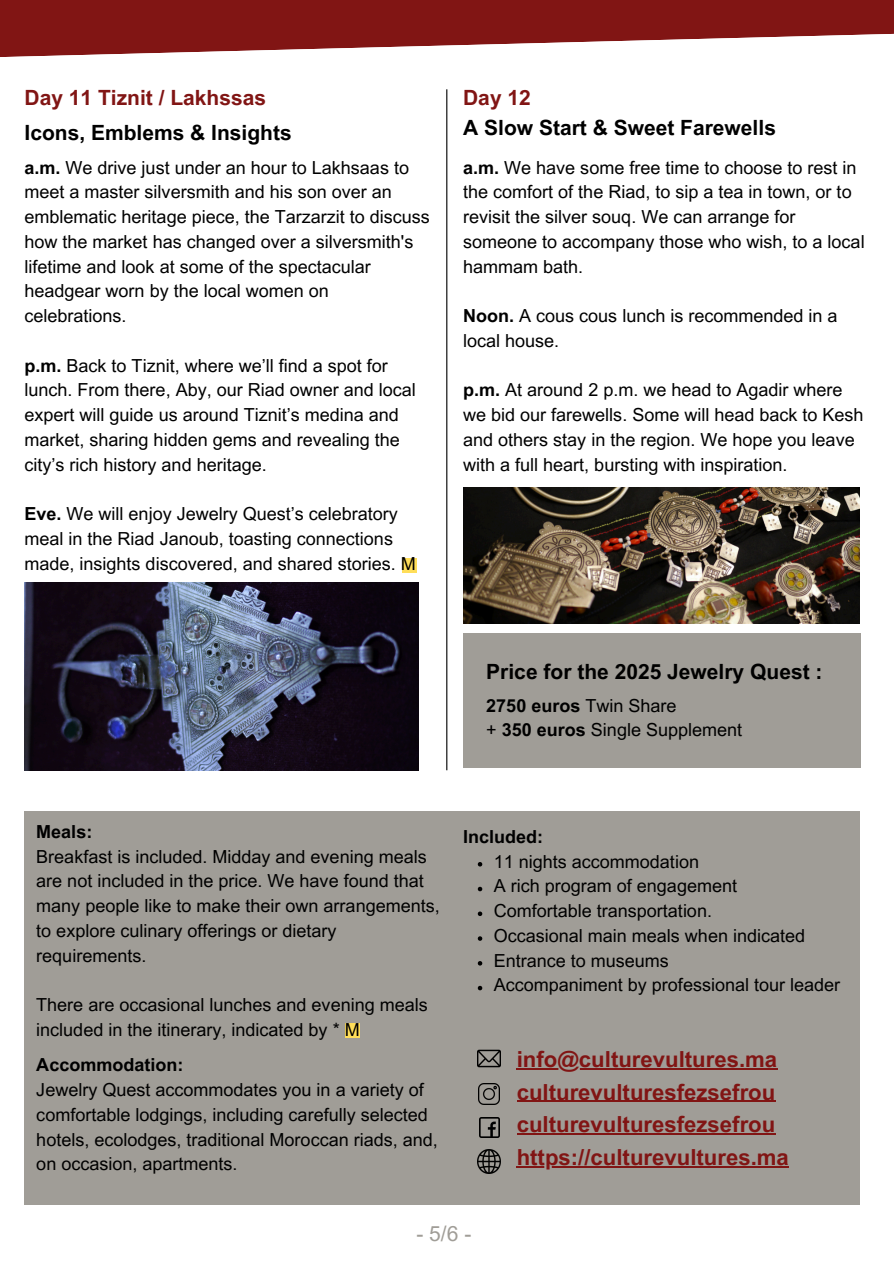
<style>
.page{position:relative;width:894px;height:1264px;background:#fff}
.page>*{position:absolute;margin:0;border:0;box-sizing:border-box;transform-origin:0 0}
.t1{font:700 22.2px/32.7px "Arial MT Pro";color:#811514}
.t2{font:700 21px "Arial MT Pro";color:#000}
.t3{font:700 21px "Arial MT Pro";color:#811514}
.t4{font:21px "Arial MT Pro";color:#a09d97}
.t5{font:18px/24.8px "Arial MT Pro";color:#000}
.t6{font:700 18px "Arial MT Pro";color:#000}
.s1{font-weight:700}
</style>
<div class="page">
<div style="left:25px;top:811px;width:834px;height:393px;background:#a09d97"></div>
<div style="left:402px;top:557px;width:14px;height:15px;background:#ffde59"></div>
<svg style="left:0;top:0;width:893px;height:57px;fill:#811514"></svg>
<img style="left:24px;top:582px;width:394px;height:188px">
<hr style="left:446px;top:89px;width:1px;height:681px;background:#000">
<div style="left:345px;top:1023px;width:14px;height:14px;background:#ffde59"></div>
<img style="left:477px;top:1149px;width:23px;height:24px">
<img style="left:477px;top:1049px;width:24px;height:19px">
<img style="left:479px;top:1117px;width:20px;height:20px">
<img style="left:478px;top:1083px;width:21px;height:21px">
<div style="left:463px;top:633px;width:396px;height:135px;background:#a09d97"></div>
<img style="left:463px;top:487px;width:396px;height:137px">
<hr style="left:522px;top:1068px;width:255px;height:1px;background:#811514">
<hr style="left:516px;top:1100px;width:259px;height:1px;background:#811514">
<hr style="left:516px;top:1133px;width:259px;height:1px;background:#811514">
<hr style="left:516px;top:1166px;width:272px;height:1px;background:#811514">
<svg style="left:477px;top:862px;width:5px;height:4px"></svg>
<svg style="left:477px;top:886px;width:5px;height:5px"></svg>
<svg style="left:477px;top:911px;width:5px;height:5px"></svg>
<svg style="left:477px;top:936px;width:5px;height:4px"></svg>
<svg style="left:477px;top:961px;width:5px;height:4px"></svg>
<svg style="left:477px;top:985px;width:5px;height:5px"></svg>
<h1 class="t3" style="left:24px;top:90px;width:243px">Day 11 Tiznit / Lakhssas</h1>
<p class="t2" style="left:24px;top:125px;width:269px">Icons, Emblems &amp; Insights</p>
<h1 class="t5" style="left:24px;top:157px;width:407px"><span class="s1">a.m.</span> We drive just under an hour to Lakhsaas to meet a master silversmith and his son over an emblematic heritage piece, the Tarzarzit to discuss how the market has changed over a silversmith's lifetime and look at some of the spectacular headgear worn by the local women on celebrations.</h1>
<p class="t5" style="left:24px;top:355px;width:393px"><span class="s1">p.m.</span> Back to Tiznit, where we’ll find a spot for lunch. From there, Aby, our Riad owner and local expert will guide us around Tiznit’s medina and market, sharing hidden gems and revealing the city’s rich history and heritage.</p>
<p class="t5" style="left:24px;top:503px;width:393px"><span class="s1">Eve.</span> We will enjoy Jewelry Quest’s celebratory meal in the Riad Janoub, toasting connections made, insights discovered, and shared stories. M</p>
<p class="t3" style="left:463px;top:90px;width:69px">Day 12</p>
<p class="t2" style="left:463px;top:120px;width:314px">A Slow Start &amp; Sweet Farewells</p>
<p class="t5" style="left:463px;top:157px;width:403px"><span class="s1">a.m.</span> We have some free time to choose to rest in the comfort of the Riad, to sip a tea in town, or to revisit the silver souq. We can arrange for someone to accompany those who wish, to a local hammam bath.</p>
<p class="t5" style="left:463px;top:305px;width:376px"><span class="s1">Noon.</span> A cous cous lunch is recommended in a local house.</p>
<h2 class="t5" style="left:463px;top:380px;width:402px"><span class="s1">p.m.</span> At around 2 p.m. we head to Agadir where we bid our farewells. Some will head back to Kesh and others stay in the region. We hope you leave with a full heart, bursting with inspiration.</h2>
<p class="t2" style="left:486px;top:663px;width:337px">Price for the 2025 Jewelry Quest :</p>
<p class="t5" style="left:486px;top:695px;width:257px"><span class="s1">2750 euros</span> Twin Share<br>+ <span class="s1">350 euros</span> Single Supplement</p>
<p class="t6" style="left:36px;top:824px;width:58px">Meals:</p>
<p class="t5" style="left:36px;top:846px;width:405px">Breakfast is included. Midday and evening meals are not included in the price. We have found that many people like to make their own arrangements, to explore culinary offerings or dietary requirements.</p>
<p class="t5" style="left:36px;top:994px;width:393px">There are occasional lunches and evening meals included in the itinerary, indicated by * M</p>
<p class="t6" style="left:36px;top:1058px;width:149px">Accommodation:</p>
<h3 class="t5" style="left:36px;top:1079px;width:403px">Jewelry Quest accommodates you in a variety of comfortable lodgings, including carefully selected hotels, ecolodges, traditional Moroccan riads, and, on occasion, apartments.</h3>
<p class="t6" style="left:463px;top:829px;width:82px">Included:</p>
<p class="t5" style="left:493px;top:851px;width:207px">11 nights accommodation</p>
<p class="t5" style="left:493px;top:876px;width:245px">A rich program of engagement</p>
<p class="t5" style="left:493px;top:900px;width:220px">Comfortable transportation.</p>
<p class="t5" style="left:493px;top:925px;width:313px">Occasional main meals when indicated</p>
<p class="t5" style="left:493px;top:950px;width:177px">Entrance to museums</p>
<p class="t5" style="left:493px;top:975px;width:348px">Accompaniment by professional tour leader</p>
<p class="t1" style="left:516px;top:1045px;width:262px">info@culturevultures.ma</p>
<p class="t1" style="left:516px;top:1078px;width:260px">culturevulturesfezsefrou culturevulturesfezsefrou</p>
<p class="t1" style="left:516px;top:1143px;width:273px">https://culturevultures.ma</p>
<h1 class="t4" style="left:416px;top:1225px;width:56px">- 5/6 -</h1>
</div>
